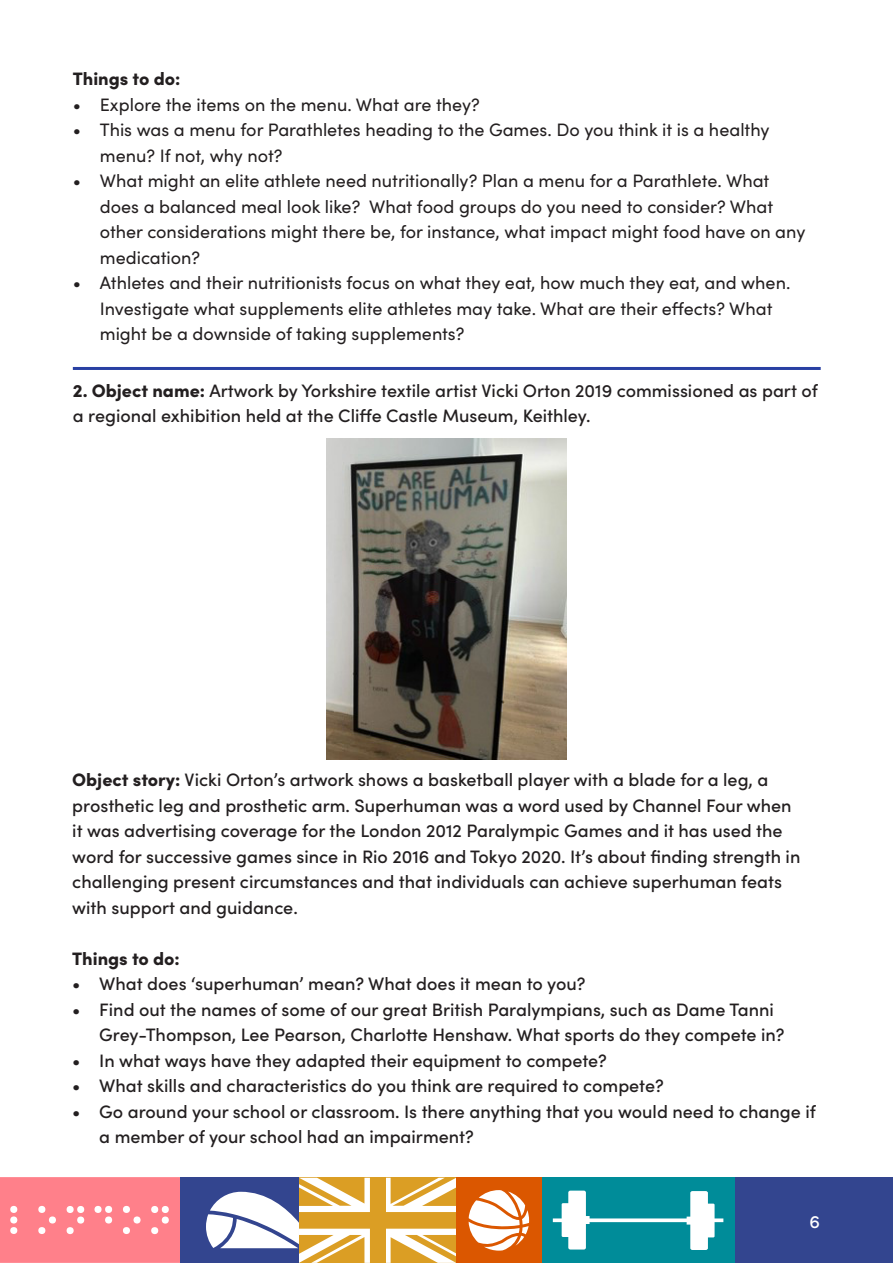
<style>
.page{position:relative;width:893px;height:1263px;background:#fff}
.page>*{position:absolute;margin:0;border:0;box-sizing:border-box;transform-origin:0 0}
.t1{font:500 18px/25.5px "Sofia Pro";color:#231f20}
.t2{font:18px/25.5px "Sofia Pro";color:#231f20}
.t3{font:900 18px "Sofia Pro";color:#231f20}
.t4{font:500 18px "Sofia Pro";color:#fff}
.s1{font-weight:900}
</style>
<div class="page">
<div style="left:735px;top:1178px;width:158px;height:85px;background:#33458f"></div>
<div style="left:0;top:1177px;width:181px;height:86px;background:#ff808a"></div>
<svg style="left:10px;top:1206px;width:7px;height:28px"></svg>
<svg style="left:38px;top:1206px;width:18px;height:28px"></svg>
<svg style="left:67px;top:1206px;width:17px;height:28px"></svg>
<svg style="left:94px;top:1206px;width:18px;height:17px"></svg>
<svg style="left:123px;top:1206px;width:18px;height:28px"></svg>
<svg style="left:151px;top:1206px;width:18px;height:28px"></svg>
<div style="left:299px;top:1178px;width:157px;height:85px;background:#db9e24"></div>
<svg style="left:386px;top:1229px;width:70px;height:34px"></svg>
<svg style="left:386px;top:1178px;width:70px;height:34px"></svg>
<div style="left:541px;top:1178px;width:194px;height:85px;background:#008c99"></div>
<svg style="left:553px;top:1190px;width:170px;height:60px"></svg>
<div style="left:456px;top:1178px;width:85px;height:85px;background:#db5700"></div>
<svg style="left:469px;top:1190px;width:60px;height:60px"></svg>
<div style="left:181px;top:1177px;width:118px;height:86px;background:#33458f"></div>
<svg style="left:206px;top:1178px;width:164px;height:85px"></svg>
<hr style="left:73px;top:367px;width:748px;height:3px;background:#2940a3">
<img style="left:326px;top:438px;width:241px;height:321px">
<p class="t3" style="left:73px;top:65px;width:109px">Things to do:</p>
<p class="t2" style="left:73px;top:91px;width:408px">• Explore the items on the menu. What are they?</p>
<p class="t2" style="left:100px;top:116px;width:671px;text-indent:-27px">• This was a menu for Parathletes heading to the Games. Do you think it is a healthy menu? If not, why not?</p>
<p class="t2" style="left:100px;top:167px;width:707px;text-indent:-27px">• What might an elite athlete need nutritionally? Plan a menu for a Parathlete. What does a balanced meal look like? What food groups do you need to consider? What other considerations might there be, for instance, what impact might food have on any medication?</p>
<p class="t2" style="left:100px;top:269px;width:692px;text-indent:-27px">• Athletes and their nutritionists focus on what they eat, how much they eat, and when.<br>Investigate what supplements elite athletes may take. What are their effects? What might be a downside of taking supplements?</p>
<p class="t1" style="left:73px;top:377px;width:746px"><span class="s1">2. Object name:</span> Artwork by Yorkshire textile artist Vicki Orton 2019 commissioned as part of a regional exhibition held at the Cliffe Castle Museum, Keithley.</p>
<p class="t1" style="left:72px;top:766px;width:730px"><span class="s1">Object story:</span> Vicki Orton’s artwork shows a basketball player with a blade for a leg, a prosthetic leg and prosthetic arm. Superhuman was a word used by Channel Four when it was advertising coverage for the London 2012 Paralympic Games and it has used the word for successive games since in Rio 2016 and Tokyo 2020. It’s about finding strength in challenging present circumstances and that individuals can achieve superhuman feats with support and guidance.</p>
<p class="t3" style="left:72px;top:944px;width:109px">Things to do:</p>
<p class="t1" style="left:72px;top:970px;width:515px">• What does ‘superhuman’ mean? What does it mean to you?</p>
<p class="t1" style="left:99px;top:995px;width:687px;text-indent:-27px">• Find out the names of some of our great British Paralympians, such as Dame Tanni<br>Grey-Thompson, Lee Pearson, Charlotte Henshaw. What sports do they compete in?</p>
<p class="t1" style="left:72px;top:1046px;width:536px">• In what ways have they adapted their equipment to compete?</p>
<p class="t1" style="left:72px;top:1072px;width:593px">• What skills and characteristics do you think are required to compete?</p>
<p class="t1" style="left:99px;top:1097px;width:718px;text-indent:-27px">• Go around your school or classroom. Is there anything that you would need to change if a member of your school had an impairment?</p>
<p class="t4" style="left:810px;top:1208px;width:12px">6</p>
</div>
